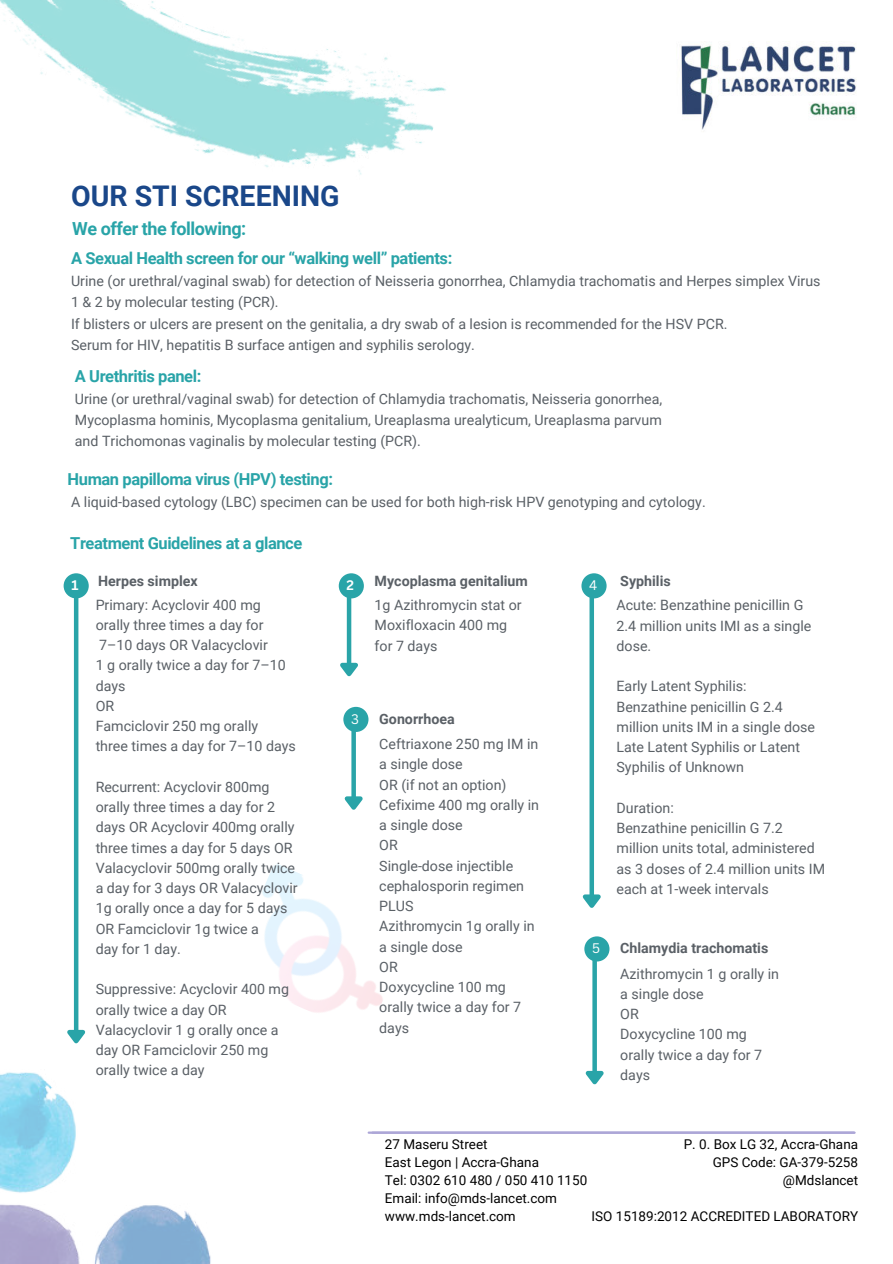
<style>
.page{position:relative;width:893px;height:1264px;background:#fff}
.page>*{position:absolute;margin:0;border:0;box-sizing:border-box;transform-origin:0 0}
.t1{font:700 28.5px "Roboto";color:#1a4789}
.t2{font:700 18px "Roboto";letter-spacing:-.025em;color:#29a4a8}
.t3{font:700 16.5px "Roboto";letter-spacing:-.025em;color:#29a4a8}
.t4{font:14.25px/20.2px "Roboto";color:#5a6066}
.t5{font:700 14.25px "Roboto";color:#5a6066}
.t6{font:13.5px/18px "Roboto";color:#000}
.t7{font:13.5px "Canva Sans";color:#fff}
.t8{font:700 13.5px "Canva Sans";color:#fff}
</style>
<div class="page">
<hr style="left:368px;top:1131px;width:486px;height:2px;background:#aca6d7">
<img style="left:262px;top:864px;width:121px;height:149px">
<img style="left:0;top:0;width:446px;height:175px">
<img style="left:0;top:1072px;width:211px;height:191px">
<div style="left:64px;top:573px;width:25px;height:25px;background:#29a4a8;border-radius:50%"></div>
<div style="left:339px;top:573px;width:25px;height:25px;background:#29a4a8;border-radius:50%"></div>
<div style="left:581px;top:573px;width:25px;height:25px;background:#29a4a8;border-radius:50%"></div>
<hr style="left:74px;top:598px;width:4px;height:433px;background:#29a4a8">
<svg style="left:67px;top:1025px;width:19px;height:19px"></svg>
<hr style="left:347px;top:594px;width:4px;height:70px;background:#29a4a8">
<svg style="left:340px;top:658px;width:18px;height:19px"></svg>
<div style="left:589px;top:594px;width:5px;height:301px;background:#29a4a8"></div>
<svg style="left:582px;top:890px;width:19px;height:18px"></svg>
<div style="left:343px;top:707px;width:25px;height:25px;background:#29a4a8;border-radius:50%"></div>
<div style="left:351px;top:727px;width:5px;height:70px;background:#29a4a8"></div>
<svg style="left:344px;top:792px;width:19px;height:18px"></svg>
<div style="left:584px;top:936px;width:25px;height:25px;background:#29a4a8;border-radius:50%"></div>
<div style="left:592px;top:957px;width:5px;height:114px;background:#29a4a8"></div>
<svg style="left:585px;top:1066px;width:19px;height:19px"></svg>
<img style="left:681px;top:45px;width:175px;height:85px">
<h1 class="t1" style="left:71px;top:176px;width:270px">OUR STI SCREENING</h1>
<p class="t2" style="left:72px;top:216px;width:175px">We offer the following:</p>
<p class="t3" style="left:71px;top:246px;width:383px">A Sexual Health screen for our “walking well” patients:</p>
<p class="t4" style="left:71px;top:270px;width:751px;line-height:21.3px">Urine (or urethral/vaginal swab) for detection of Neisseria gonorrhea, Chlamydia trachomatis and Herpes simplex Virus 1 &amp; 2 by molecular testing (PCR).<br>If blisters or ulcers are present on the genitalia, a dry swab of a lesion is recommended for the HSV PCR.<br>Serum for HIV, hepatitis B surface antigen and syphilis serology.</p>
<p class="t4" style="left:75px;top:387px;width:589px;line-height:21.3px;text-align:justify">Urine (or urethral/vaginal swab) for detection of Chlamydia trachomatis, Neisseria gonorrhea, Mycoplasma hominis, Mycoplasma genitalium, Ureaplasma urealyticum, Ureaplasma parvum and Trichomonas vaginalis by molecular testing (PCR).</p>
<p class="t3" style="left:75px;top:365px;width:128px">A Urethritis panel:</p>
<p class="t3" style="left:68px;top:467px;width:267px">Human papilloma virus (HPV) testing:</p>
<p class="t4" style="left:71px;top:491px;width:636px">A liquid-based cytology (LBC) specimen can be used for both high-risk HPV genotyping and cytology.</p>
<p class="t3" style="left:70px;top:532px;width:234px">Treatment Guidelines at a glance</p>
<p class="t5" style="left:98px;top:570px;width:101px">Herpes simplex</p>
<p class="t4" style="left:96px;top:594px;width:202px">Primary: Acyclovir 400 mg orally three times a day for<br>7–10 days OR Valacyclovir<br>1 g orally twice a day for 7–10 days<br>OR<br>Famciclovir 250 mg orally<br>three times a day for 7–10 days</p>
<p class="t4" style="left:96px;top:776px;width:203px">Recurrent: Acyclovir 800mg orally three times a day for 2 days OR Acyclovir 400mg orally three times a day for 5 days OR<br>Valacyclovir 500mg orally twice a day for 3 days OR Valacyclovir<br>1g orally once a day for 5 days<br>OR Famciclovir 1g twice a<br>day for 1 day.</p>
<p class="t4" style="left:96px;top:978px;width:195px">Suppressive: Acyclovir 400 mg orally twice a day OR<br>Valacyclovir 1 g orally once a day OR Famciclovir 250 mg orally twice a day</p>
<p class="t8" style="left:71px;top:577px;width:9px">1</p>
<p class="t8" style="left:346px;top:577px;width:9px">2</p>
<p class="t5" style="left:374px;top:571px;width:155px">Mycoplasma genitalium</p>
<p class="t7" style="left:589px;top:577px;width:10px">4</p>
<p class="t5" style="left:620px;top:570px;width:52px">Syphilis</p>
<p class="t4" style="left:374px;top:594px;width:148px">1g Azithromycin stat or<br>Moxifloxacin 400 mg for 7 days</p>
<p class="t4" style="left:616px;top:594px;width:196px">Acute: Benzathine penicillin G<br>2.4 million units IMI as a single dose.</p>
<p class="t4" style="left:616px;top:675px;width:200px">Early Latent Syphilis:<br>Benzathine penicillin G 2.4 million units IM in a single dose<br>Late Latent Syphilis or Latent<br>Syphilis of Unknown</p>
<p class="t4" style="left:616px;top:797px;width:210px">Duration:<br>Benzathine penicillin G 7.2 million units total, administered as 3 doses of 2.4 million units IM each at 1-week intervals</p>
<p class="t7" style="left:351px;top:711px;width:9px">3</p>
<p class="t5" style="left:379px;top:708px;width:77px">Gonorrhoea</p>
<p class="t4" style="left:379px;top:733px;width:161px">Ceftriaxone 250 mg IM in a single dose<br>OR (if not an option)<br>Cefixime 400 mg orally in a single dose<br>OR<br>Single-dose injectible cephalosporin regimen<br>PLUS<br>Azithromycin 1g orally in a single dose<br>OR<br>Doxycycline 100 mg orally twice a day for 7 days</p>
<p class="t7" style="left:592px;top:940px;width:9px">5</p>
<p class="t5" style="left:620px;top:938px;width:149px">Chlamydia trachomatis</p>
<p class="t4" style="left:620px;top:962px;width:160px">Azithromycin 1 g orally in a single dose<br>OR<br>Doxycycline 100 mg orally twice a day for 7 days</p>
<p class="t6" style="left:385px;top:1134px;width:204px">27 Maseru Street<br>East Legon | Accra-Ghana<br>Tel: 0302 610 480 / 050 410 1150<br>Email: info@mds-lancet.com www.mds-lancet.com</p>
<p class="t6" style="left:683px;top:1134px;width:176px;text-align:right">P. 0. Box LG 32, Accra-Ghana<br>GPS Code: GA-379-5258 @Mdslancet</p>
<p class="t6" style="left:591px;top:1206px;width:268px">ISO 15189:2012 ACCREDITED LABORATORY</p>
</div>
